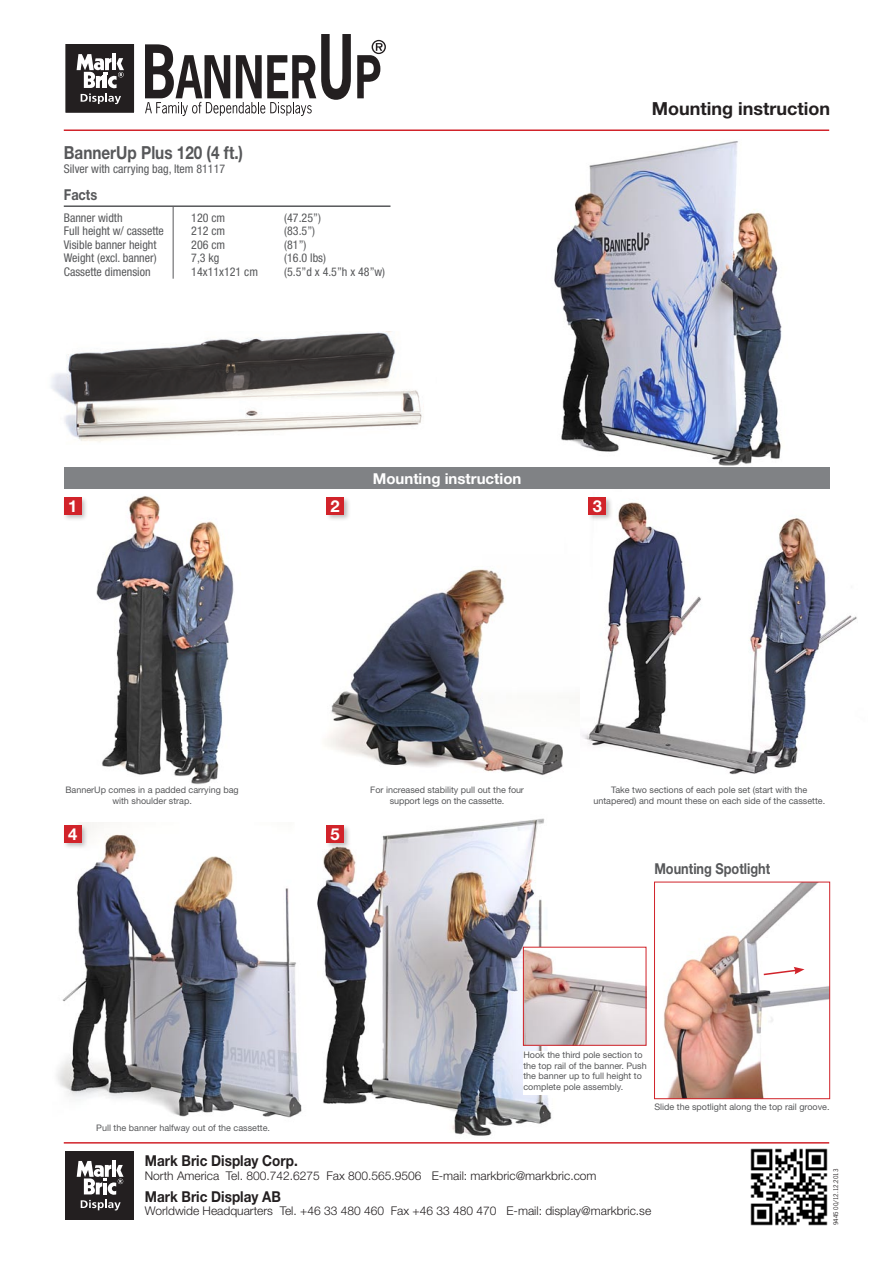
<style>
.page{position:relative;width:893px;height:1263px;background:#fff}
.page>*{position:absolute;margin:0;border:0;box-sizing:border-box;transform-origin:0 0}
.Rubrik{font:700 18px "Helvetica Neue";color:#57585a;scale:.85 1}
.t1{font:700 18px "Helvetica Neue";color:#231f20}
.t2{font:700 16.5px "Helvetica Neue";color:#fff}
.t3{font:700 15px "Helvetica Neue";color:#231f20;scale:.9 1}
.Rubrik-2{font:700 15px "Helvetica Neue";color:#57585a;scale:.85 1}
.t4{font:700 15px "Helvetica Neue";color:#fff}
.t5{font:condensed 12px "Helvetica Neue";color:#57585a}
.t6{font:300 12px "Helvetica Neue";color:#231f20}
.Fakta{font:9px/10.5px "Helvetica Neue";color:#57585a;text-align:center}
.ruttext{font:6px "News Gothic";color:#231f20}
</style>
<div class="page">
<img style="left:96px;top:496px;width:138px;height:288px">
<img style="left:554px;top:141px;width:228px;height:325px">
<img style="left:317px;top:818px;width:258px;height:318px">
<img style="left:56px;top:822px;width:246px;height:296px">
<img style="left:582px;top:502px;width:275px;height:273px">
<div style="left:63px;top:495px;width:46px;height:35px;background:#231f20;opacity:.3"></div>
<div style="left:64px;top:497px;width:17px;height:17px;background:#d1232a"></div>
<div style="left:587px;top:495px;width:46px;height:35px;background:#231f20;opacity:.3"></div>
<div style="left:589px;top:497px;width:17px;height:17px;background:#d1232a"></div>
<div style="left:63px;top:823px;width:46px;height:35px;background:#231f20;opacity:.3"></div>
<div style="left:64px;top:825px;width:17px;height:17px;background:#d1232a"></div>
<div style="left:325px;top:823px;width:46px;height:35px;background:#231f20;opacity:.3"></div>
<div style="left:327px;top:825px;width:17px;height:17px;background:#d1232a"></div>
<div style="left:64px;top:467px;width:766px;height:22px;background:#808285"></div>
<div style="left:523px;top:1051px;width:124px;height:43px;background:#fff"></div>
<img style="left:525px;top:949px;width:119px;height:95px">
<div style="left:523px;top:947px;width:123px;height:99px;border:1px solid #d1232a"></div>
<div style="left:325px;top:495px;width:46px;height:35px;background:#231f20;opacity:.3"></div>
<div style="left:327px;top:497px;width:17px;height:17px;background:#d1232a"></div>
<img style="left:663px;top:884px;width:165px;height:213px">
<div style="left:654px;top:882px;width:176px;height:217px;border:1px solid #d1232a"></div>
<svg style="left:762px;top:967px;width:42px;height:9px"></svg>
<img style="left:51px;top:331px;width:371px;height:111px">
<img style="left:327px;top:569px;width:236px;height:207px">
<hr style="left:64px;top:129px;width:765px;height:2px;background:#d1232a">
<hr style="left:64px;top:1142px;width:765px;height:1px;background:#d1232a">
<div style="left:65px;top:1151px;width:69px;height:68px;background:#231f20"></div>
<hr style="left:112px;top:1160px;width:4px;height:17px;background:#fff">
<svg style="left:77px;top:1161px;width:47px;height:49px"></svg>
<div style="left:65px;top:43px;width:70px;height:71px;background:#231f20"></div>
<div style="left:64px;top:42px;width:72px;height:72px;border:2px solid #fff"></div>
<svg style="left:77px;top:54px;width:47px;height:50px"></svg>
<svg style="left:145px;top:34px;width:206px;height:82px"></svg>
<svg style="left:357px;top:40px;width:29px;height:58px"></svg>
<hr style="left:64px;top:205px;width:326px;height:2px;background:#57585a">
<hr style="left:173px;top:207px;width:1px;height:72px;background:#57585a">
<img style="left:750px;top:1148px;width:78px;height:78px">
<p class="Rubrik" style="left:64px;top:141px;width:213px">BannerUp Plus 120 (4 ft.)</p>
<p class="t5" style="left:64px;top:162px;width:163px">Silver with carrying bag, Item 81117</p>
<p class="Rubrik-2" style="left:64px;top:185px;width:41px">Facts</p>
<p class="t5" style="left:64px;top:210px;width:60px">Banner width</p>
<p class="t5" style="left:191px;top:210px;width:35px">120 cm</p>
<p class="t5" style="left:284px;top:210px;width:38px">(47.25”)</p>
<p class="t5" style="left:64px;top:224px;width:102px">Full height w/ cassette</p>
<p class="t5" style="left:191px;top:224px;width:35px">212 cm</p>
<p class="t5" style="left:284px;top:224px;width:32px">(83.5”)</p>
<p class="t5" style="left:64px;top:237px;width:94px">Visible banner height</p>
<p class="t5" style="left:191px;top:237px;width:35px">206 cm</p>
<p class="t5" style="left:284px;top:237px;width:24px">(81”)</p>
<p class="t5" style="left:64px;top:251px;width:94px">Weight (excl. banner)</p>
<p class="t5" style="left:191px;top:251px;width:30px">7,3 kg</p>
<p class="t5" style="left:284px;top:251px;width:43px">(16.0 lbs)</p>
<p class="t5" style="left:64px;top:264px;width:88px">Cassette dimension</p>
<p class="t5" style="left:191px;top:264px;width:68px">14x11x121 cm</p>
<p class="t5" style="left:284px;top:264px;width:102px">(5.5”d x 4.5”h x 48”w)</p>
<p class="t1" style="left:652px;top:97px;width:180px">Mounting instruction</p>
<p class="t4" style="left:373px;top:469px;width:150px">Mounting instruction</p>
<p class="t2" style="left:68px;top:496px;width:11px">1</p>
<p class="t2" style="left:593px;top:496px;width:11px">3</p>
<p class="t2" style="left:331px;top:496px;width:11px">2</p>
<p class="Fakta" style="left:65px;top:784px;width:175px">BannerUp comes in a padded carrying bag with shoulder strap.</p>
<p class="Fakta" style="left:593px;top:785px;width:233px">Take two sections of each pole set (start with the untapered) and mount these on each side of the cassette.</p>
<p class="Fakta" style="left:370px;top:785px;width:155px">For increased stability pull out the four support legs on the cassette.</p>
<p class="t2" style="left:68px;top:824px;width:11px">4</p>
<p class="t2" style="left:331px;top:824px;width:11px">5</p>
<p class="Fakta" style="left:96px;top:1122px;width:175px">Pull the banner halfway out of the cassette.</p>
<p class="Rubrik-2" style="left:654px;top:859px;width:138px">Mounting Spotlight</p>
<p class="Fakta" style="left:523px;top:1049px;width:125px;text-align:left">Hook the third pole section to the top rail of the banner. Push the banner up to full height to complete pole assembly.</p>
<p class="Fakta" style="left:654px;top:1101px;width:177px">Slide the spotlight along the top rail groove.</p>
<p class="t3" style="left:145px;top:1151px;width:171px">Mark Bric Display Corp.</p>
<p class="t6" style="left:145px;top:1168px;width:453px">North America Tel. 800.742.6275 Fax 800.565.9506 E-mail: markbric@markbric.com</p>
<p class="t3" style="left:145px;top:1187px;width:153px">Mark Bric Display AB</p>
<p class="t6" style="left:145px;top:1204px;width:508px">Worldwide Headquarters Tel. +46 33 480 460 Fax +46 33 480 470 E-mail: display@markbric.se</p>
<p class="ruttext" style="left:832px;top:1225px;width:58px;rotate:-90deg">9445 00/12.12.2013</p>
</div>
